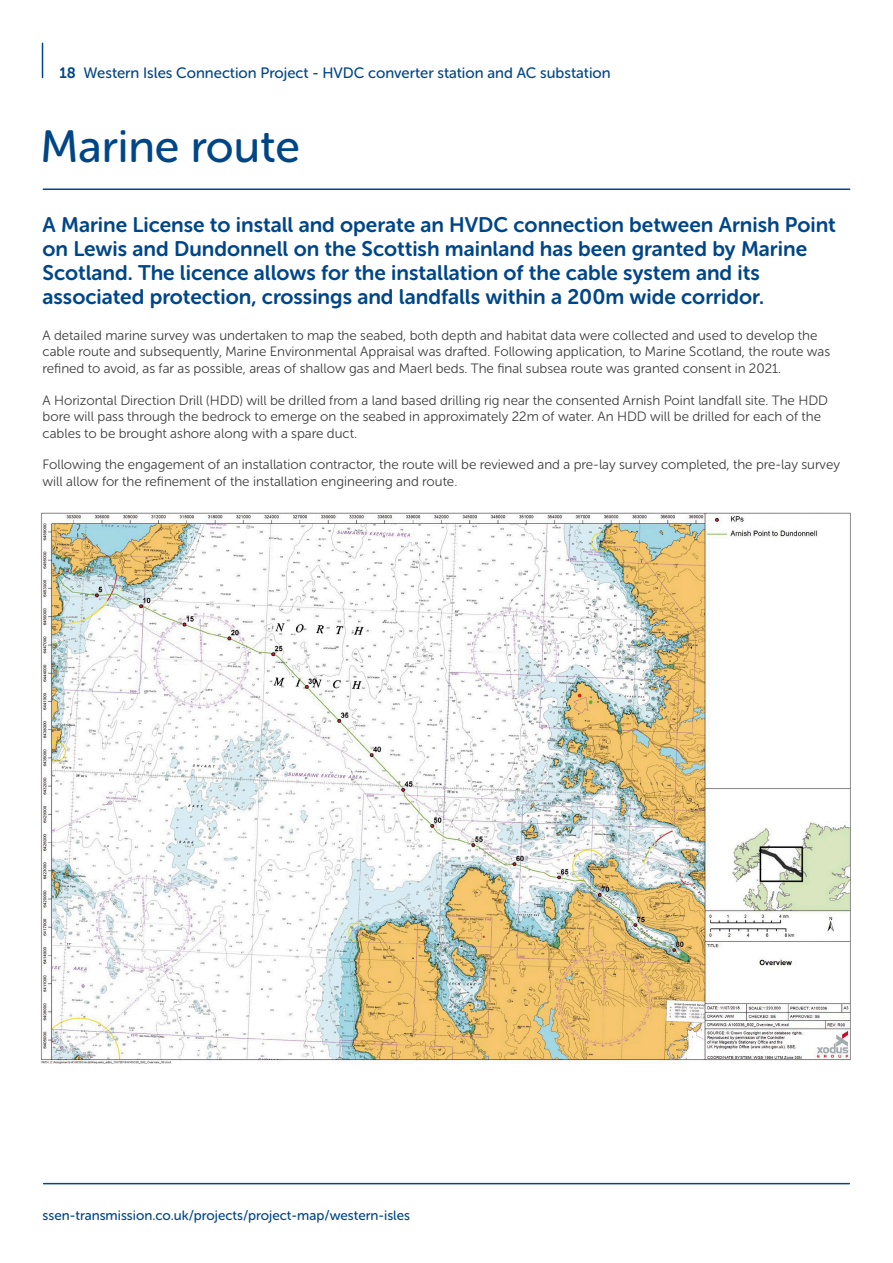
<style>
.page{position:relative;width:893px;height:1263px;background:#fff}
.page>*{position:absolute;margin:0;border:0;box-sizing:border-box;transform-origin:0 0}
.Heading{font:45px "Museo Sans Rounded 500";color:#004687}
.Subheading{font:21px "Museo Sans Rounded 700";color:#004687}
.Page_Number{font:15px "Museo Sans Rounded 500";color:#004687}
.Subheading-2{font:13.5px/16.5px "Museo Sans Rounded 300";color:#3e3e3f}
.t1{font:13.5px "Museo Sans Rounded 500";color:#004687}
.s1{font-family:"Museo Sans Rounded 700"}
</style>
<div class="page">
<hr style="left:43px;top:188px;width:807px;height:2px;background:#004687">
<img style="left:40px;top:513px;width:810px;height:551px">
<hr style="left:42px;top:43px;width:1px;height:34px;background:#004687">
<hr style="left:44px;top:1183px;width:805px;height:1px;background:#004687">
<p class="Page_Number" style="left:60px;top:65px;width:553px"><span class="s1">18</span> Western Isles Connection Project - HVDC converter station and AC substation</p>
<p class="Heading" style="left:40px;top:122px;width:261px">Marine route</p>
<p class="Subheading" style="left:43px;top:213px;width:795px">A Marine License to install and operate an HVDC connection between Arnish Point</p>
<p class="Subheading" style="left:43px;top:237px;width:766px">on Lewis and Dundonnell on the Scottish mainland has been granted by Marine</p>
<p class="Subheading" style="left:43px;top:261px;width:719px">Scotland. The licence allows for the installation of the cable system and its</p>
<p class="Subheading" style="left:43px;top:285px;width:723px">associated protection, crossings and landfalls within a 200m wide corridor.</p>
<p class="Subheading-2" style="left:43px;top:327px;width:789px">A detailed marine survey was undertaken to map the seabed, both depth and habitat data were collected and used to develop the cable route and subsequently, Marine Environmental Appraisal was drafted. Following application, to Marine Scotland, the route was refined to avoid, as far as possible, areas of shallow gas and Maerl beds. The final subsea route was granted consent in 2021.</p>
<p class="Subheading-2" style="left:43px;top:392px;width:787px">A Horizontal Direction Drill (HDD) will be drilled from a land based drilling rig near the consented Arnish Point landfall site. The HDD bore will pass through the bedrock to emerge on the seabed in approximately 22m of water. An HDD will be drilled for each of the cables to be brought ashore along with a spare duct.</p>
<p class="Subheading-2" style="left:43px;top:456px;width:799px">Following the engagement of an installation contractor, the route will be reviewed and a pre-lay survey completed, the pre-lay survey will allow for the refinement of the installation engineering and route.</p>
<p class="t1" style="left:43px;top:1208px;width:369px">ssen-transmission.co.uk/projects/project-map/western-isles</p>
</div>
